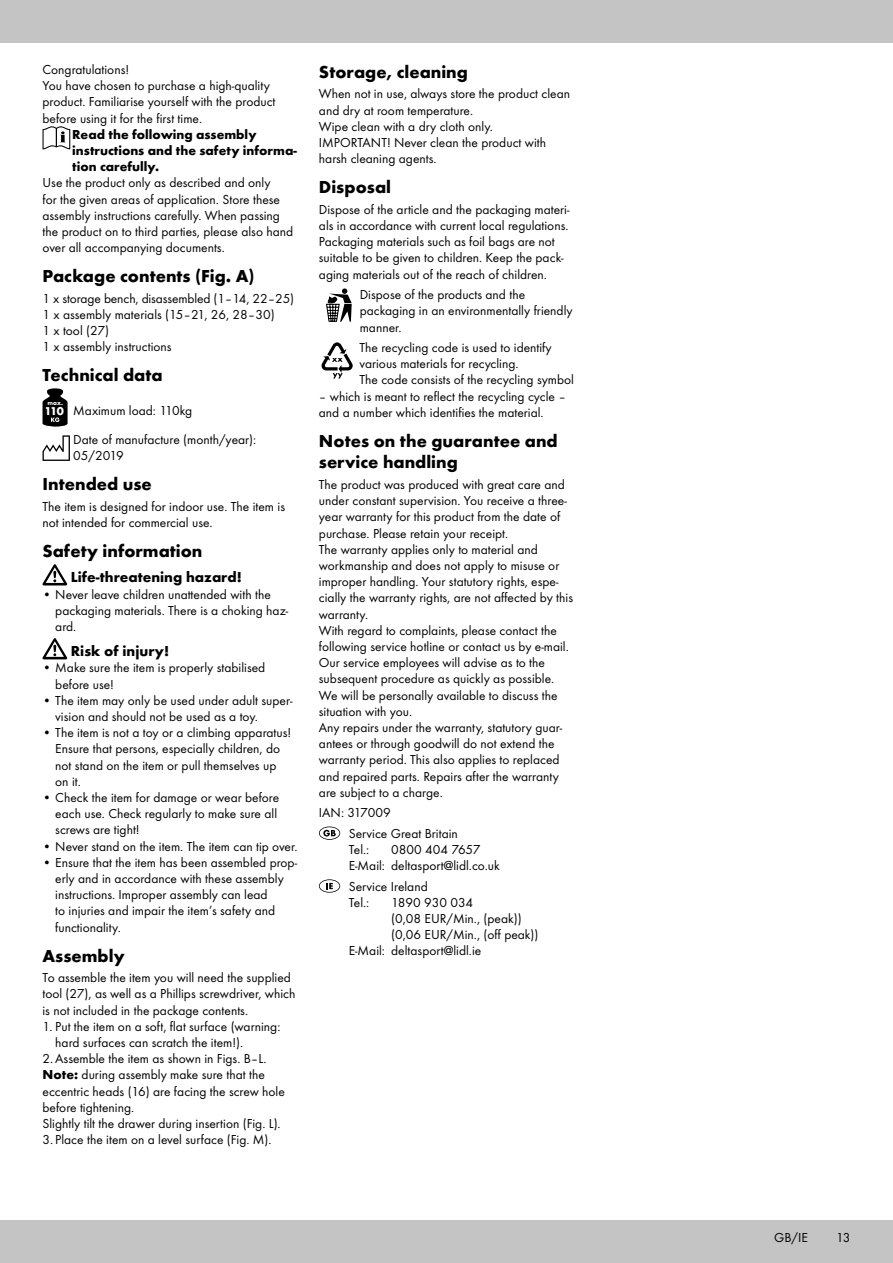
<style>
.page{position:relative;width:893px;height:1263px;background:#fff}
.page>*{position:absolute;margin:0;border:0;box-sizing:border-box;transform-origin:0 0}
.t1{font:700 18px/21.6px "Futura TOT";color:#000}
.t2{font:700 15px "Futura TOT";color:#000}
.t3{font:13.5px/16.2px "Futura TOT Boo";color:#000}
.t4{font:700 13.5px/16.2px "Futura TOT";color:#000}
.s1{font-family:"Futura TOT";font-weight:700;font-size:11.85px;color:#fff}
.s2{font-family:"Futura TOT";font-weight:700}
</style>
<div class="page">
<div style="left:0;top:1220px;width:893px;height:43px;background:#c5c4c4"></div>
<div style="left:0;top:0;width:893px;height:43px;background:#c5c4c4"></div>
<svg style="left:43px;top:126px;width:27px;height:23px"></svg>
<svg style="left:43px;top:388px;width:25px;height:39px"></svg>
<svg style="left:43px;top:435px;width:27px;height:26px"></svg>
<svg style="left:43px;top:564px;width:24px;height:21px"></svg>
<svg style="left:43px;top:638px;width:24px;height:21px"></svg>
<svg style="left:326px;top:288px;width:26px;height:34px"></svg>
<svg style="left:321px;top:342px;width:32px;height:36px"></svg>
<svg style="left:319px;top:826px;width:21px;height:14px"></svg>
<svg style="left:319px;top:879px;width:21px;height:14px"></svg>
<p class="t3" style="left:43px;top:61px;width:234px">Congratulations!<br>You have chosen to purchase a high-quality product. Familiarise yourself with the product before using it for the first time.</p>
<p class="t4" style="left:72px;top:126px;width:226px">Read the following assembly instructions and the safety informa&shy;tion carefully.</p>
<p class="t3" style="left:43px;top:175px;width:252px">Use the product only as described and only<br>for the given areas of application. Store these assembly instructions carefully. When passing the product on to third parties, please also hand over all accompanying documents.</p>
<h1 class="t1" style="left:43px;top:265px;width:214px">Package contents (Fig. A)</h1>
<p class="t3" style="left:43px;top:290px;width:253px">1 x storage bench, disassembled (1–14, 22–25)<br>1 x assembly materials (15–21, 26, 28–30)<br>1 x tool (27)<br>1 x assembly instructions</p>
<h1 class="t1" style="left:43px;top:364px;width:122px">Technical data</h1>
<p class="t3" style="left:73px;top:396px;width:184px;line-height:29px;text-indent:-29px"><span class="s1">110</span> Maximum load: 110kg<br>Date of manufacture (month/year):</p>
<p class="t3" style="left:73px;top:447px;width:52px">05/2019</p>
<h1 class="t1" style="left:43px;top:473px;width:111px">Intended use</h1>
<p class="t3" style="left:43px;top:498px;width:244px">The item is designed for indoor use. The item is not intended for commercial use.</p>
<h1 class="t1" style="left:43px;top:540px;width:161px">Safety information</h1>
<p class="t2" style="left:71px;top:568px;width:173px">Life-threatening hazard!</p>
<p class="t3" style="left:55px;top:586px;width:235px;text-indent:-13px">• Never leave children unattended with the packaging materials. There is a choking haz&shy;ard.</p>
<p class="t2" style="left:71px;top:642px;width:100px">Risk of injury!</p>
<p class="t3" style="left:55px;top:660px;width:212px;text-indent:-13px">• Make sure the item is properly stabilised before use!</p>
<p class="t3" style="left:55px;top:692px;width:239px;text-indent:-13px">• The item may only be used under adult super&shy;vision and should not be used as a toy.</p>
<p class="t3" style="left:55px;top:724px;width:237px;text-indent:-13px">• The item is not a toy or a climbing apparatus!<br>Ensure that persons, especially children, do not stand on the item or pull themselves up on it.</p>
<p class="t3" style="left:55px;top:789px;width:225px;text-indent:-13px">• Check the item for damage or wear before each use. Check regularly to make sure all screws are tight!</p>
<p class="t3" style="left:43px;top:838px;width:257px">• Never stand on the item. The item can tip over.</p>
<p class="t3" style="left:55px;top:854px;width:243px;text-indent:-13px">• Ensure that the item has been assembled prop&shy;erly and in accordance with these assembly instructions. Improper assembly can lead<br>to injuries and impair the item’s safety and functionality.</p>
<h1 class="t1" style="left:43px;top:945px;width:84px">Assembly</h1>
<p class="t3" style="left:43px;top:969px;width:254px">To assemble the item you will need the supplied tool (27), as well as a Phillips screwdriver, which is not included in the package contents.</p>
<p class="t3" style="left:43px;top:1018px;width:239px">1. Put the item on a soft, flat surface (warning:</p>
<p class="t3" style="left:55px;top:1034px;width:189px">hard surfaces can scratch the item!).</p>
<p class="t3" style="left:43px;top:1050px;width:225px">2.Assemble the item as shown in Figs. B–L.</p>
<p class="t3" style="left:43px;top:1067px;width:224px"><span class="s2">Note:</span> during assembly make sure that the</p>
<p class="t3" style="left:43px;top:1083px;width:244px">eccentric heads (16) are facing the screw hole</p>
<p class="t3" style="left:43px;top:1099px;width:93px">before tightening.</p>
<p class="t3" style="left:43px;top:1115px;width:240px">Slightly tilt the drawer during insertion (Fig. L).</p>
<p class="t3" style="left:43px;top:1131px;width:231px">3. Place the item on a level surface (Fig. M).</p>
<h1 class="t1" style="left:319px;top:61px;width:151px">Storage, cleaning</h1>
<p class="t3" style="left:319px;top:86px;width:253px">When not in use, always store the product clean and dry at room temperature.<br>Wipe clean with a dry cloth only.<br>IMPORTANT! Never clean the product with harsh cleaning agents.</p>
<h1 class="t1" style="left:319px;top:176px;width:74px">Disposal</h1>
<p class="t3" style="left:319px;top:201px;width:252px">Dispose of the article and the packaging materi&shy;als in accordance with current local regulations.<br>Packaging materials such as foil bags are not suitable to be given to children. Keep the pack&shy;aging materials out of the reach of children.</p>
<p class="t3" style="left:360px;top:286px;width:214px">Dispose of the products and the packaging in an environmentally friendly manner.</p>
<p class="t3" style="left:359px;top:339px;width:216px">The recycling code is used to identify various materials for recycling.<br>The code consists of the recycling symbol</p>
<p class="t3" style="left:319px;top:388px;width:249px">– which is meant to reflect the recycling cycle – and a number which identifies the material.</p>
<h1 class="t1" style="left:319px;top:430px;width:240px">Notes on the guarantee and service handling</h1>
<p class="t3" style="left:319px;top:476px;width:256px">The product was produced with great care and under constant supervision. You receive a three&shy;year warranty for this product from the date of purchase. Please retain your receipt.<br>The warranty applies only to material and workmanship and does not apply to misuse or improper handling. Your statutory rights, espe&shy;cially the warranty rights, are not affected by this warranty.<br>With regard to complaints, please contact the following service hotline or contact us by e-mail.<br>Our service employees will advise as to the subsequent procedure as quickly as possible.<br>We will be personally available to discuss the situation with you.<br>Any repairs under the warranty, statutory guar&shy;antees or through goodwill do not extend the warranty period. This also applies to replaced and repaired parts. Repairs after the warranty are subject to a charge.</p>
<p class="t3" style="left:349px;top:802px;width:111px;line-height:20.4px;text-indent:-30px">IAN: 317009<br>Service Great Britain</p>
<p class="t3" style="left:349px;top:841px;width:22px">Tel.:</p>
<p class="t3" style="left:349px;top:841px;width:153px;text-indent:43px">0800 404 7657<br>E-Mail: deltasport@lidl.co.uk</p>
<p class="t3" style="left:349px;top:878px;width:81px">Service Ireland<br>Tel.:</p>
<p class="t3" style="left:391px;top:894px;width:84px">1890 930 034</p>
<p class="t3" style="left:391px;top:910px;width:132px">(0,08 EUR/Min., (peak))</p>
<p class="t3" style="left:391px;top:926px;width:149px">(0,06 EUR/Min., (off peak))</p>
<p class="t3" style="left:349px;top:943px;width:134px">E-Mail: deltasport@lidl.ie</p>
<p class="t3" style="left:774px;top:1229px;width:35px">GB/IE</p>
<p class="t3" style="left:836px;top:1229px;width:16px">13</p>
</div>
